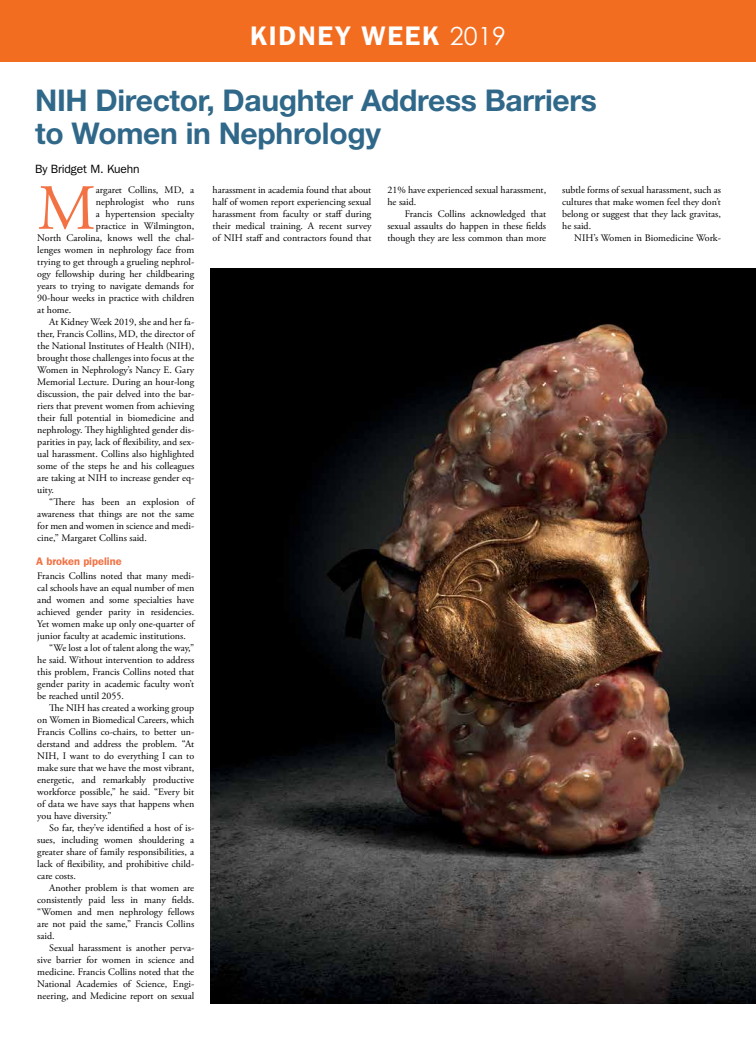
<style>
.page{position:relative;width:756px;height:1044px;background:#fff}
.page>*{position:absolute;margin:0;border:0;box-sizing:border-box;transform-origin:0 0}
.t1{font:64.3px "Adobe Garamond Pro";color:#f37244}
.t2{font:700 30px/33px "Helvetica Neue LT Std";letter-spacing:-.01em;color:#30688a}
.t3{font:600 27px "ITC Franklin Gothic Std";letter-spacing:.06em;color:#fff}
.t4{font:12px "ITC Franklin Gothic Std";letter-spacing:-.01em;color:#000}
.t5{font:600 11px "ITC Franklin Gothic Std";color:#f37244}
.t6{font:10px/12px "Adobe Garamond Pro";color:#000;text-align:justify}
.s1{font-family:"Century Gothic";font-weight:400;font-size:25px}
</style>
<div class="page">
<img style="left:211px;top:269px;width:545px;height:734px">
<div style="left:0;top:0;width:756px;height:62px;background:#f36d21"></div>
<h3 class="t3" style="left:250px;top:20px;width:257px">KIDNEY WEEK <span class="s1">2019</span></h3>
<h2 class="t2" style="left:35px;top:83px;width:563px">NIH Director, Daughter Address Barriers to Women in Nephrology</h2>
<p class="t4" style="left:35px;top:162px;width:106px">By Bridget M. Kuehn</p>
<h1 class="t1" style="left:37px;top:170px;width:60px">M</h1>
<p class="t6" style="left:96px;top:184px;width:100px">argaret Collins, MD, a</p>
<p class="t6" style="left:213px;top:184px;width:160px">harassment in academia found that about half of women report experiencing sexual harassment from faculty or staff during their medical training. A recent survey of NIH staff and contractors found that</p>
<p class="t6" style="left:387px;top:184px;width:160px">21% have experienced sexual harassment, he said.</p>
<p class="t6" style="left:562px;top:184px;width:160px">subtle forms of sexual harassment, such as cultures that make women feel they don’t belong or suggest that they lack gravitas, he said.</p>
<p class="t6" style="left:574px;top:232px;width:148px">NIH’s Women in Biomedicine Work-</p>
<p class="t6" style="left:96px;top:196px;width:100px">nephrologist who runs</p>
<p class="t6" style="left:96px;top:208px;width:100px">a hypertension specialty</p>
<p class="t6" style="left:96px;top:220px;width:100px">practice in Wilmington,</p>
<p class="t6" style="left:37px;top:232px;width:158px">North Carolina, knows well the chal-</p>
<p class="t6" style="left:37px;top:244px;width:158px">lenges women in nephrology face from</p>
<p class="t6" style="left:37px;top:256px;width:158px">trying to get through a grueling nephrol-</p>
<p class="t6" style="left:37px;top:268px;width:158px">ogy fellowship during her childbearing</p>
<p class="t6" style="left:37px;top:280px;width:158px">years to trying to navigate demands for</p>
<p class="t6" style="left:37px;top:292px;width:158px">90-hour weeks in practice with children</p>
<p class="t6" style="left:37px;top:304px;width:35px">at home.</p>
<p class="t6" style="left:49px;top:316px;width:146px">At Kidney Week 2019, she and her fa-</p>
<p class="t6" style="left:37px;top:328px;width:158px">ther, Francis Collins, MD, the director of</p>
<p class="t6" style="left:37px;top:340px;width:158px">the National Institutes of Health (NIH),</p>
<p class="t6" style="left:37px;top:352px;width:158px">brought those challenges into focus at the</p>
<p class="t6" style="left:37px;top:364px;width:158px">Women in Nephrology’s Nancy E. Gary</p>
<p class="t6" style="left:37px;top:376px;width:158px">Memorial Lecture. During an hour-long</p>
<p class="t6" style="left:37px;top:388px;width:158px">discussion, the pair delved into the bar-</p>
<p class="t6" style="left:37px;top:400px;width:158px">riers that prevent women from achieving</p>
<p class="t6" style="left:37px;top:412px;width:158px">their full potential in biomedicine and</p>
<p class="t6" style="left:37px;top:424px;width:158px">nephrology. They highlighted gender dis-</p>
<p class="t6" style="left:37px;top:436px;width:158px">parities in pay, lack of flexibility, and sex-</p>
<p class="t6" style="left:37px;top:448px;width:158px">ual harassment. Collins also highlighted</p>
<p class="t6" style="left:37px;top:460px;width:158px">some of the steps he and his colleagues</p>
<p class="t6" style="left:37px;top:472px;width:158px">are taking at NIH to increase gender eq-</p>
<p class="t6" style="left:37px;top:484px;width:18px">uity.</p>
<p class="t6" style="left:49px;top:496px;width:146px">“There has been an explosion of</p>
<p class="t6" style="left:37px;top:508px;width:158px">awareness that things are not the same</p>
<p class="t6" style="left:37px;top:520px;width:158px">for men and women in science and medi-</p>
<p class="t6" style="left:37px;top:532px;width:111px">cine,” Margaret Collins said.</p>
<p class="t5" style="left:36px;top:555px;width:87px">A broken pipeline</p>
<p class="t6" style="left:37px;top:570px;width:158px">Francis Collins noted that many medi-</p>
<p class="t6" style="left:37px;top:582px;width:158px">cal schools have an equal number of men</p>
<p class="t6" style="left:37px;top:594px;width:158px">and women and some specialties have</p>
<p class="t6" style="left:37px;top:606px;width:158px">achieved gender parity in residencies.</p>
<p class="t6" style="left:37px;top:618px;width:158px">Yet women make up only one-quarter of</p>
<p class="t6" style="left:37px;top:630px;width:150px">junior faculty at academic institutions.</p>
<p class="t6" style="left:49px;top:642px;width:146px">“We lost a lot of talent along the way,”</p>
<p class="t6" style="left:37px;top:654px;width:158px">he said. Without intervention to address</p>
<p class="t6" style="left:37px;top:666px;width:158px">this problem, Francis Collins noted that</p>
<p class="t6" style="left:37px;top:678px;width:158px">gender parity in academic faculty won’t</p>
<p class="t6" style="left:37px;top:690px;width:88px">be reached until 2055.</p>
<p class="t6" style="left:49px;top:702px;width:146px">The NIH has created a working group</p>
<p class="t6" style="left:37px;top:714px;width:158px">on Women in Biomedical Careers, which</p>
<p class="t6" style="left:37px;top:726px;width:158px">Francis Collins co-chairs, to better un-</p>
<p class="t6" style="left:37px;top:738px;width:158px">derstand and address the problem. “At</p>
<p class="t6" style="left:37px;top:750px;width:158px">NIH, I want to do everything I can to</p>
<p class="t6" style="left:37px;top:762px;width:158px">make sure that we have the most vibrant,</p>
<p class="t6" style="left:37px;top:774px;width:158px">energetic, and remarkably productive</p>
<p class="t6" style="left:37px;top:786px;width:158px">workforce possible,” he said. “Every bit</p>
<p class="t6" style="left:37px;top:798px;width:158px">of data we have says that happens when</p>
<p class="t6" style="left:37px;top:810px;width:76px">you have diversity.”</p>
<p class="t6" style="left:49px;top:822px;width:146px">So far, they’ve identified a host of is-</p>
<p class="t6" style="left:37px;top:834px;width:158px">sues, including women shouldering a</p>
<p class="t6" style="left:37px;top:846px;width:158px">greater share of family responsibilities, a</p>
<p class="t6" style="left:37px;top:858px;width:158px">lack of flexibility, and prohibitive child-</p>
<p class="t6" style="left:37px;top:870px;width:40px">care costs.</p>
<p class="t6" style="left:49px;top:882px;width:146px">Another problem is that women are</p>
<p class="t6" style="left:37px;top:894px;width:158px">consistently paid less in many fields.</p>
<p class="t6" style="left:37px;top:906px;width:158px">“Women and men nephrology fellows</p>
<p class="t6" style="left:37px;top:918px;width:158px">are not paid the same,” Francis Collins</p>
<p class="t6" style="left:37px;top:930px;width:19px">said.</p>
<p class="t6" style="left:49px;top:942px;width:146px">Sexual harassment is another perva-</p>
<p class="t6" style="left:37px;top:954px;width:158px">sive barrier for women in science and</p>
<p class="t6" style="left:37px;top:966px;width:158px">medicine. Francis Collins noted that the</p>
<p class="t6" style="left:37px;top:978px;width:158px">National Academies of Science, Engi-</p>
<p class="t6" style="left:37px;top:990px;width:158px">neering, and Medicine report on sexual</p>
<p class="t6" style="left:387px;top:208px;width:160px;text-indent:17px">Francis Collins acknowledged that sexual assaults do happen in these fields though they are less common than more</p>
</div>
